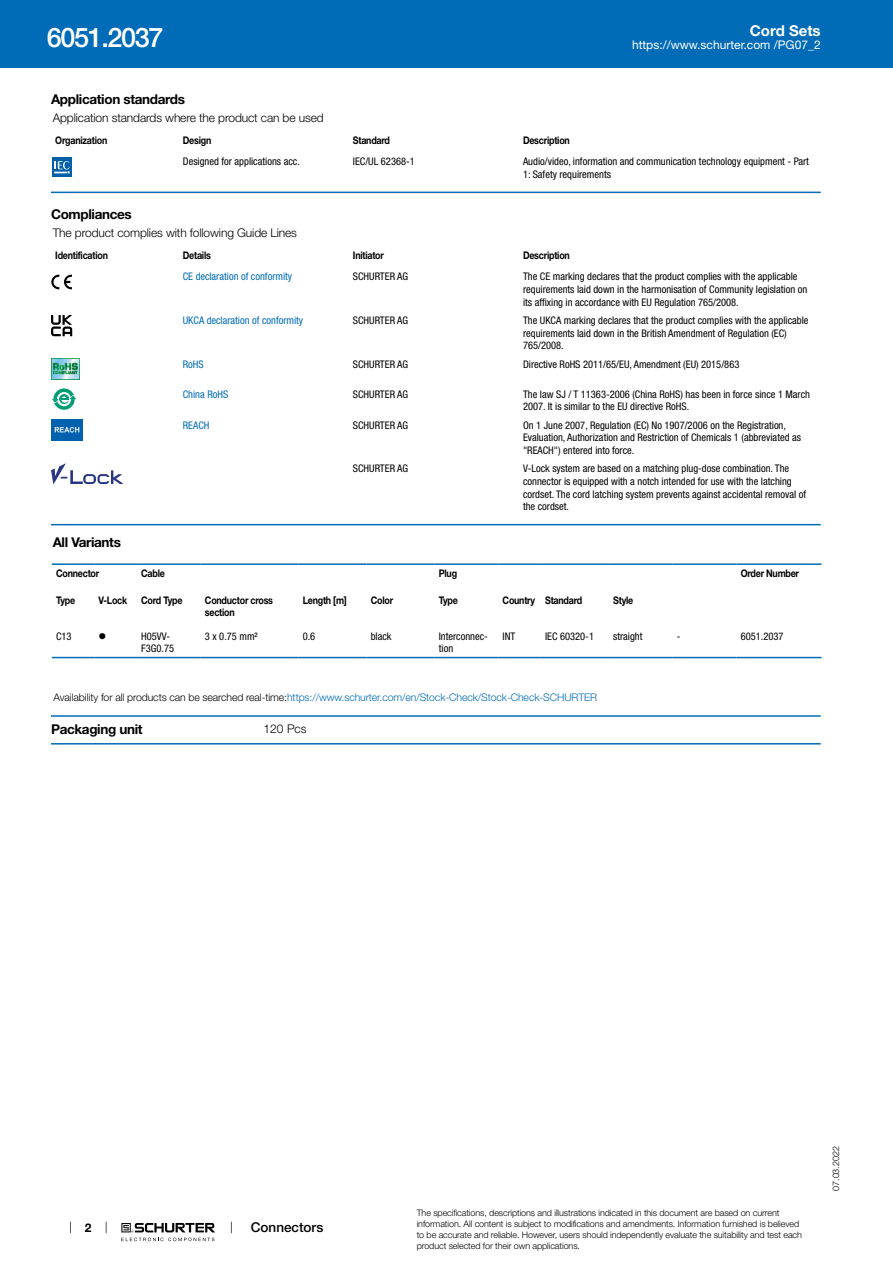
<style>
.page{position:relative;width:893px;height:1263px;background:#fff}
.page>*{position:absolute;margin:0;border:0;box-sizing:border-box;transform-origin:0 0}
.t1{font:500 27px "Helvetica Neue LT";letter-spacing:-.05em;color:#fff}
.t2{font:700 15px "Helvetica Neue LT";color:#fff}
.t3{font:700 13.5px "Helvetica Neue LT";letter-spacing:-.025em;color:#000}
.t4{font:500 13.5px "Helvetica Neue LT";color:#000}
.t5{font:300 12px "Helvetica Neue LT";letter-spacing:-.01em;color:#000}
.t6{font:12px "Helvetica Neue LT";color:#fff}
.t7{font:700 12px "Helvetica Neue LT";color:#000}
.t8{font:condensed 10.5px/12.6px "Helvetica Neue LT";color:#000}
.t9{font:700 10.5px/12.6px "Helvetica Neue LT";letter-spacing:-.025em;color:#000;scale:.85 1}
.t10{font:300 10.5px "Helvetica Neue LT";letter-spacing:-.01em;color:#006bb6}
.t11{font:condensed 10.5px "Helvetica Neue LT";color:#006bb6}
.t12{font:10.5px "Wingdings";color:#000}
.t13{font:300 9px/10.8px "Helvetica Neue LT";letter-spacing:-.01em;color:#000}
.s1{color:#000}
</style>
<div class="page">
<svg style="left:70px;top:1221px;width:1px;height:12px"></svg>
<svg style="left:121px;top:1223px;width:94px;height:18px"></svg>
<div style="left:0;top:0;width:893px;height:68px;background:#006bb6"></div>
<svg style="left:52px;top:157px;width:20px;height:20px"></svg>
<div style="left:52px;top:157px;width:19px;height:19px;background:#0060a9"></div>
<svg style="left:54px;top:161px;width:16px;height:13px"></svg>
<hr style="left:51px;top:192px;width:770px;height:1px;background:#006bb6">
<svg style="left:51px;top:275px;width:21px;height:14px"></svg>
<svg style="left:51px;top:315px;width:21px;height:21px"></svg>
<img style="left:51px;top:359px;width:29px;height:21px">
<svg style="left:53px;top:388px;width:22px;height:22px"></svg>
<svg style="left:57px;top:392px;width:14px;height:14px"></svg>
<svg style="left:52px;top:394px;width:25px;height:9px"></svg>
<img style="left:51px;top:420px;width:32px;height:21px">
<svg style="left:51px;top:463px;width:72px;height:21px"></svg>
<hr style="left:51px;top:524px;width:770px;height:1px;background:#006bb6">
<svg style="left:52px;top:656px;width:769px;height:3px;background:#bfd9ec"></svg>
<hr style="left:52px;top:563px;width:42px;height:2px;background:#006bb6">
<hr style="left:94px;top:563px;width:43px;height:2px;background:#006bb6">
<hr style="left:137px;top:563px;width:64px;height:2px;background:#006bb6">
<hr style="left:201px;top:563px;width:97px;height:2px;background:#006bb6">
<hr style="left:298px;top:563px;width:69px;height:2px;background:#006bb6">
<hr style="left:367px;top:563px;width:68px;height:2px;background:#006bb6">
<hr style="left:435px;top:563px;width:63px;height:2px;background:#006bb6">
<hr style="left:498px;top:563px;width:43px;height:2px;background:#006bb6">
<hr style="left:541px;top:563px;width:68px;height:2px;background:#006bb6">
<hr style="left:609px;top:563px;width:64px;height:2px;background:#006bb6">
<hr style="left:673px;top:563px;width:63px;height:2px;background:#006bb6">
<hr style="left:736px;top:563px;width:85px;height:2px;background:#006bb6">
<hr style="left:52px;top:657px;width:42px;height:1px;background:#006bb6">
<hr style="left:94px;top:657px;width:43px;height:1px;background:#006bb6">
<hr style="left:137px;top:657px;width:64px;height:1px;background:#006bb6">
<hr style="left:201px;top:657px;width:97px;height:1px;background:#006bb6">
<hr style="left:298px;top:657px;width:69px;height:1px;background:#006bb6">
<hr style="left:367px;top:657px;width:68px;height:1px;background:#006bb6">
<hr style="left:435px;top:657px;width:63px;height:1px;background:#006bb6">
<hr style="left:498px;top:657px;width:43px;height:1px;background:#006bb6">
<hr style="left:541px;top:657px;width:68px;height:1px;background:#006bb6">
<hr style="left:609px;top:657px;width:64px;height:1px;background:#006bb6">
<hr style="left:673px;top:657px;width:63px;height:1px;background:#006bb6">
<hr style="left:736px;top:657px;width:85px;height:1px;background:#006bb6">
<hr style="left:51px;top:715px;width:770px;height:2px;background:#006bb6">
<hr style="left:51px;top:743px;width:770px;height:1px;background:#006bb6">
<h1 class="t1" style="left:47px;top:21px;width:118px">6051.2037</h1>
<h2 class="t2" style="left:750px;top:21px;width:72px">Cord Sets</h2>
<p class="t6" style="left:632px;top:38px;width:190px">https://www.schurter.com /PG07_2</p>
<p class="t3" style="left:51px;top:91px;width:135px">Application standards</p>
<p class="t5" style="left:53px;top:110px;width:272px">Application standards where the product can be used</p>
<p class="t9" style="left:55px;top:134px;width:63px">Organization</p>
<p class="t9" style="left:183px;top:134px;width:35px">Design</p>
<p class="t9" style="left:353px;top:134px;width:45px">Standard</p>
<p class="t9" style="left:523px;top:134px;width:57px">Description</p>
<p class="t8" style="left:183px;top:155px;width:119px">Designed for applications acc.</p>
<p class="t8" style="left:353px;top:155px;width:63px">IEC/UL 62368-1</p>
<p class="t8" style="left:523px;top:155px;width:287px">Audio/video, information and communication technology equipment - Part<br>1: Safety requirements</p>
<p class="t3" style="left:51px;top:206px;width:82px">Compliances</p>
<p class="t5" style="left:53px;top:226px;width:246px">The product complies with following Guide Lines</p>
<p class="t9" style="left:55px;top:249px;width:64px">Identification</p>
<p class="t9" style="left:183px;top:249px;width:35px">Details</p>
<p class="t9" style="left:353px;top:249px;width:38px">Initiator</p>
<p class="t9" style="left:523px;top:249px;width:57px">Description</p>
<p class="t11" style="left:183px;top:271px;width:111px">CE declaration of conformity</p>
<p class="t8" style="left:353px;top:270px;width:57px">SCHURTER AG</p>
<p class="t8" style="left:523px;top:270px;width:286px">The CE marking declares that the product complies with the applicable requirements laid down in the harmonisation of Community legislation on its affixing in accordance with EU Regulation 765/2008.</p>
<p class="t11" style="left:183px;top:314px;width:122px">UKCA declaration of conformity</p>
<p class="t8" style="left:353px;top:314px;width:57px">SCHURTER AG</p>
<p class="t8" style="left:523px;top:314px;width:287px">The UKCA marking declares that the product complies with the applicable requirements laid down in the British Amendment of Regulation (EC)<br>765/2008.</p>
<p class="t11" style="left:183px;top:358px;width:22px">RoHS</p>
<p class="t8" style="left:353px;top:358px;width:57px">SCHURTER AG</p>
<p class="t8" style="left:523px;top:358px;width:218px">Directive RoHS 2011/65/EU, Amendment (EU) 2015/863</p>
<p class="t11" style="left:183px;top:388px;width:47px">China RoHS</p>
<p class="t8" style="left:353px;top:387px;width:57px">SCHURTER AG</p>
<p class="t8" style="left:523px;top:387px;width:289px">The law SJ / T 11363-2006 (China RoHS) has been in force since 1 March<br>2007. It is similar to the EU directive RoHS.</p>
<p class="t11" style="left:183px;top:419px;width:28px">REACH</p>
<p class="t8" style="left:353px;top:419px;width:57px">SCHURTER AG</p>
<p class="t8" style="left:523px;top:419px;width:279px">On 1 June 2007, Regulation (EC) No 1907/2006 on the Registration,<br>Evaluation, Authorization and Restriction of Chemicals 1 (abbreviated as "REACH") entered into force.</p>
<p class="t8" style="left:353px;top:462px;width:57px">SCHURTER AG</p>
<p class="t8" style="left:523px;top:462px;width:285px">V-Lock system are based on a matching plug-dose combination. The connector is equipped with a notch intended for use with the latching cordset. The cord latching system prevents against accidental removal of the cordset.</p>
<p class="t3" style="left:53px;top:534px;width:70px">All Variants</p>
<p class="t9" style="left:56px;top:567px;width:52px">Connector</p>
<p class="t9" style="left:141px;top:567px;width:29px">Cable</p>
<p class="t9" style="left:439px;top:567px;width:23px">Plug</p>
<p class="t9" style="left:741px;top:567px;width:70px">Order Number</p>
<p class="t9" style="left:56px;top:593px;width:24px">Type</p>
<p class="t9" style="left:99px;top:593px;width:35px">V-Lock</p>
<p class="t9" style="left:141px;top:593px;width:50px">Cord Type</p>
<p class="t9" style="left:205px;top:593px;width:82px">Conductor cross section</p>
<p class="t9" style="left:303px;top:593px;width:53px">Length [m]</p>
<p class="t9" style="left:371px;top:593px;width:28px">Color</p>
<p class="t9" style="left:439px;top:593px;width:24px">Type</p>
<p class="t9" style="left:503px;top:593px;width:95px">Country Standard</p>
<p class="t9" style="left:613px;top:593px;width:25px">Style</p>
<p class="t8" style="left:56px;top:630px;width:17px">C13</p>
<p class="t12" style="left:99px;top:630px;width:9px">●</p>
<p class="t8" style="left:141px;top:630px;width:34px">H05VV-<br>F3G0.75</p>
<p class="t8" style="left:205px;top:630px;width:54px">3 x 0.75 mm²</p>
<p class="t8" style="left:303px;top:630px;width:14px">0.6</p>
<p class="t8" style="left:371px;top:630px;width:22px">black</p>
<p class="t8" style="left:439px;top:630px;width:51px">Interconnec&shy;tion</p>
<p class="t8" style="left:503px;top:630px;width:14px">INT</p>
<p class="t8" style="left:545px;top:630px;width:50px">IEC 60320-1</p>
<p class="t8" style="left:613px;top:630px;width:31px">straight</p>
<p class="t8" style="left:677px;top:630px;width:5px">-</p>
<p class="t8" style="left:741px;top:630px;width:44px">6051.2037</p>
<p class="t10" style="left:54px;top:691px;width:545px"><span class="s1">Availability for all products can be searched real-time:</span>https://www.schurter.com/en/Stock-Check/Stock-Check-SCHURTER</p>
<p class="t3" style="left:51px;top:721px;width:93px">Packaging unit</p>
<p class="t5" style="left:264px;top:722px;width:44px">120 Pcs</p>
<p class="t7" style="left:85px;top:1220px;width:8px">2</p>
<p class="t4" style="left:251px;top:1219px;width:74px">Connectors</p>
<p class="t13" style="left:417px;top:1207px;width:387px">The specifications, descriptions and illustrations indicated in this document are based on current information. All content is subject to modifications and amendments. Information furnished is believed to be accurate and reliable. However, users should independently evaluate the suitability and test each product selected for their own applications.</p>
<p class="t13" style="left:830px;top:1191px;width:46px;rotate:-90deg">07.03.2022</p>
</div>
